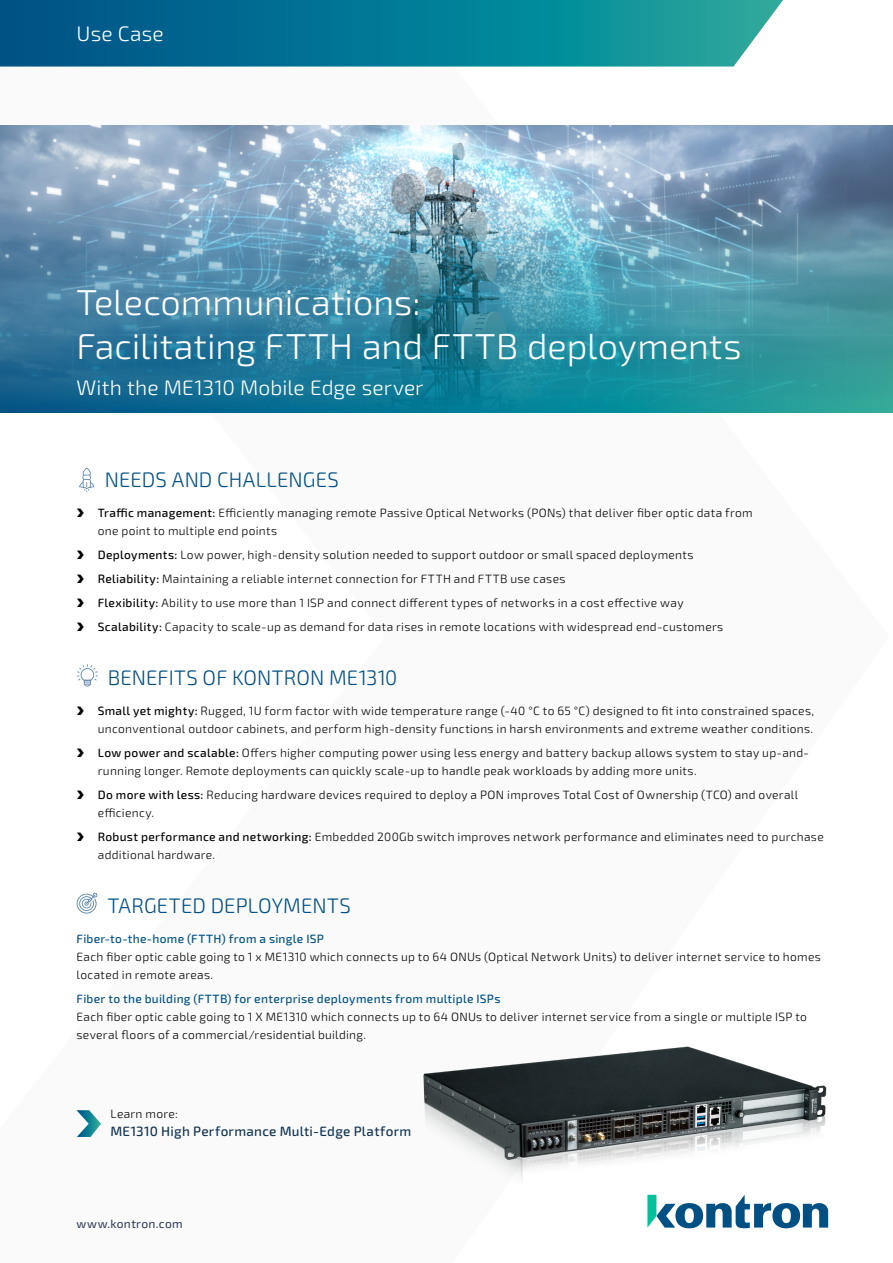
<style>
.page{position:relative;width:893px;height:1263px;background:#fff}
.page>*{position:absolute;margin:0;border:0;box-sizing:border-box;transform-origin:0 0}
.t1{font:300 36px/43.2px "Sn T";color:#fff}
.t2{font:300 21px "Sn T";letter-spacing:.005em;color:#005083}
.t3{font:300 21px "Sn T";letter-spacing:.01em;color:#fff}
.t4{font:500 13.5px "Sn T";letter-spacing:.02em;color:#133451}
.t5{font:300 12px/18px "Sn T";letter-spacing:.025em;color:#000}
.t6{font:500 12px "Sn T";letter-spacing:.025em;color:#005083}
.t7{font:12px "Kontron";letter-spacing:.025em;color:#2b3551}
.s1{font-family:"Arrow";font-weight:400}
.s2{font-weight:500}
</style>
<div class="page">
<svg style="left:0;top:0;width:783px;height:67px"></svg>
<img style="left:0;top:126px;width:893px;height:74px">
<img style="left:0;top:200px;width:893px;height:213px">
<svg style="left:77px;top:1110px;width:24px;height:27px"></svg>
<img style="left:420px;top:1046px;width:409px;height:183px">
<svg style="left:79px;top:468px;width:15px;height:24px"></svg>
<svg style="left:77px;top:664px;width:21px;height:23px"></svg>
<svg style="left:77px;top:893px;width:20px;height:20px"></svg>
<h2 class="t3" style="left:77px;top:21px;width:89px">Use Case</h2>
<h1 class="t1" style="left:77px;top:282px;width:666px">Telecommunications:<br>Facilitating FTTH and FTTB deployments</h1>
<h2 class="t3" style="left:77px;top:375px;width:348px">With the ME1310 Mobile Edge server</h2>
<h2 class="t2" style="left:105px;top:467px;width:236px">NEEDS AND CHALLENGES</h2>
<p class="t5" style="left:98px;top:504px;width:656px;text-indent:-21px"><span class="s1">*</span> <span class="s2">Traffic management:</span> Efficiently managing remote Passive Optical Networks (PONs) that deliver fiber optic data from one point to multiple end points</p>
<p class="t5" style="left:77px;top:543px;width:648px;line-height:24px"><span class="s1">*</span> <span class="s2">Deployments:</span> Low power, high-density solution needed to support outdoor or small spaced deployments<br><span class="s1">*</span> <span class="s2">Reliability:</span> Maintaining a reliable internet connection for FTTH and FTTB use cases<br><span class="s1">*</span> <span class="s2">Flexibility:</span> Ability to use more than 1 ISP and connect different types of networks in a cost effective way<br><span class="s1">*</span> <span class="s2">Scalability:</span> Capacity to scale-up as demand for data rises in remote locations with widespread end-customers</p>
<h2 class="t2" style="left:108px;top:665px;width:291px">BENEFITS OF KONTRON ME1310</h2>
<p class="t5" style="left:77px;top:702px;width:739px;text-align:right"><span class="s1">*</span> <span class="s2">Small yet mighty:</span> Rugged, 1U form factor with wide temperature range (-40 °C to 65 °C) designed to fit into constrained spaces, unconventional outdoor cabinets, and perform high-density functions in harsh environments and extreme weather conditions.</p>
<p class="t5" style="left:98px;top:744px;width:713px;text-indent:-21px"><span class="s1">*</span> <span class="s2">Low power and scalable:</span> Offers higher computing power using less energy and battery backup allows system to stay up-and&shy;running longer. Remote deployments can quickly scale-up to handle peak workloads by adding more units.</p>
<p class="t5" style="left:98px;top:786px;width:702px;text-indent:-21px"><span class="s1">*</span> <span class="s2">Do more with less:</span> Reducing hardware devices required to deploy a PON improves Total Cost of Ownership (TCO) and overall efficiency.</p>
<p class="t5" style="left:98px;top:828px;width:727px;text-indent:-21px"><span class="s1">*</span> <span class="s2">Robust performance and networking:</span> Embedded 200Gb switch improves network performance and eliminates need to purchase additional hardware.</p>
<h2 class="t2" style="left:108px;top:893px;width:244px">TARGETED DEPLOYMENTS</h2>
<p class="t6" style="left:77px;top:931px;width:249px">Fiber-to-the-home (FTTH) from a single ISP</p>
<p class="t5" style="left:77px;top:948px;width:746px">Each fiber optic cable going to 1 x ME1310 which connects up to 64 ONUs (Optical Network Units) to deliver internet service to homes located in remote areas.</p>
<p class="t6" style="left:77px;top:991px;width:426px">Fiber to the building (FTTB) for enterprise deployments from multiple ISPs</p>
<p class="t5" style="left:77px;top:1008px;width:732px">Each fiber optic cable going to 1 X ME1310 which connects up to 64 ONUs to deliver internet service from a single or multiple ISP to several floors of a commercial/residential building.</p>
<p class="t5" style="left:110px;top:1105px;width:69px">Learn more:</p>
<p class="t4" style="left:110px;top:1123px;width:302px">ME1310 High Performance Multi-Edge Platform</p>
<p class="t7" style="left:77px;top:1217px;width:108px">www.kontron.com</p>
</div>
